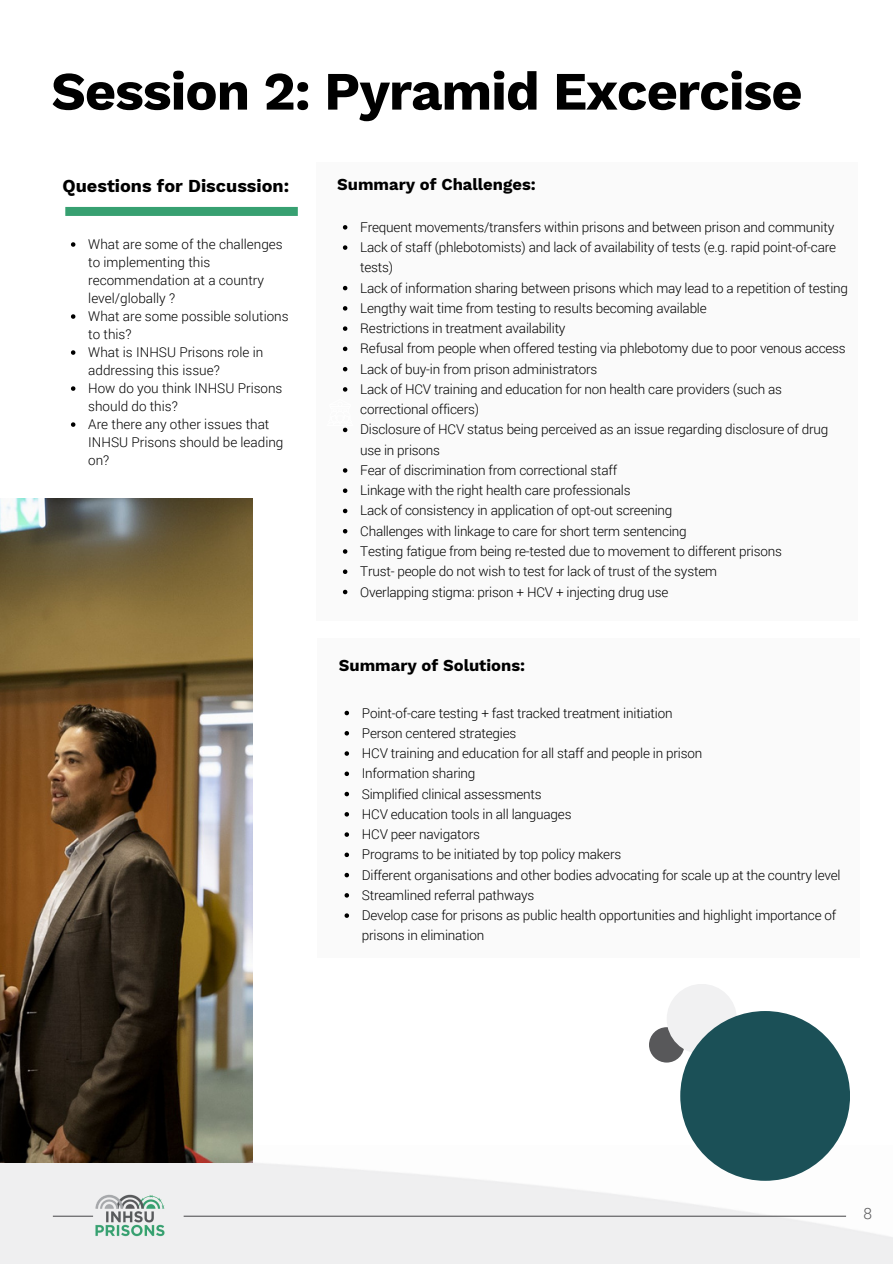
<style>
.page{position:relative;width:893px;height:1264px;background:#fff}
.page>*{position:absolute;margin:0;border:0;box-sizing:border-box;transform-origin:0 0}
.t1{font:700 54px "Work Sans";letter-spacing:-.02em;color:#000}
.t2{font:700 18px "Work Sans";color:#000}
.t3{font:700 16.5px "Work Sans";color:#000}
.t4{font:300 15.45px "Roboto";color:#58585a}
.t5{font:300 13.5px/18px "Roboto";letter-spacing:-.015em;color:#000}
</style>
<div class="page">
<img style="left:0;top:1145px;width:892px;height:118px">
<hr style="left:184px;top:1215px;width:662px;height:1px;background:#58585a">
<hr style="left:53px;top:1215px;width:40px;height:1px;background:#58585a">
<svg style="left:71px;top:242px;width:4px;height:5px"></svg>
<svg style="left:71px;top:314px;width:4px;height:5px"></svg>
<svg style="left:71px;top:350px;width:4px;height:5px"></svg>
<svg style="left:71px;top:386px;width:4px;height:5px"></svg>
<svg style="left:71px;top:422px;width:4px;height:5px"></svg>
<div style="left:316px;top:162px;width:541px;height:458px;background:#fafafa"></div>
<svg style="left:343px;top:225px;width:4px;height:4px"></svg>
<svg style="left:343px;top:245px;width:4px;height:5px"></svg>
<svg style="left:343px;top:286px;width:4px;height:4px"></svg>
<svg style="left:343px;top:306px;width:4px;height:4px"></svg>
<svg style="left:343px;top:326px;width:4px;height:5px"></svg>
<svg style="left:343px;top:346px;width:4px;height:5px"></svg>
<svg style="left:343px;top:367px;width:4px;height:4px"></svg>
<svg style="left:343px;top:387px;width:4px;height:4px"></svg>
<svg style="left:343px;top:468px;width:4px;height:4px"></svg>
<svg style="left:343px;top:488px;width:4px;height:5px"></svg>
<svg style="left:343px;top:508px;width:4px;height:5px"></svg>
<svg style="left:343px;top:529px;width:4px;height:4px"></svg>
<svg style="left:343px;top:549px;width:4px;height:4px"></svg>
<svg style="left:343px;top:569px;width:4px;height:5px"></svg>
<svg style="left:343px;top:589px;width:4px;height:5px"></svg>
<div style="left:65px;top:207px;width:233px;height:9px;background:#37a071"></div>
<div style="left:317px;top:638px;width:542px;height:319px;background:#fafafa"></div>
<div style="left:649px;top:1027px;width:35px;height:35px;background:#58585a;border-radius:50%"></div>
<div style="left:666px;top:983px;width:70px;height:71px;background:#f1f1f2;border-radius:50%"></div>
<svg style="left:342px;top:427px;width:6px;height:5px"></svg>
<svg style="left:344px;top:710px;width:5px;height:5px"></svg>
<svg style="left:344px;top:731px;width:5px;height:4px"></svg>
<svg style="left:344px;top:751px;width:5px;height:4px"></svg>
<svg style="left:344px;top:771px;width:5px;height:5px"></svg>
<svg style="left:344px;top:791px;width:5px;height:5px"></svg>
<svg style="left:344px;top:812px;width:5px;height:4px"></svg>
<svg style="left:344px;top:832px;width:5px;height:4px"></svg>
<svg style="left:344px;top:852px;width:5px;height:5px"></svg>
<svg style="left:344px;top:872px;width:5px;height:5px"></svg>
<svg style="left:344px;top:893px;width:5px;height:4px"></svg>
<svg style="left:344px;top:913px;width:5px;height:4px"></svg>
<img style="left:0;top:498px;width:252px;height:664px">
<div style="left:680px;top:1011px;width:170px;height:169px;background:#1b5057;border-radius:50%"></div>
<img style="left:92px;top:1190px;width:76px;height:49px">
<h2 class="t1" style="left:51px;top:59px;width:753px">Session 2: Pyramid Excercise</h2>
<p class="t2" style="left:63px;top:175px;width:228px">Questions for Discussion:</p>
<p class="t5" style="left:88px;top:235px;width:196px">What are some of the challenges to implementing this recommendation at a country level/globally ?</p>
<p class="t5" style="left:88px;top:307px;width:202px">What are some possible solutions to this?</p>
<p class="t5" style="left:88px;top:343px;width:177px">What is INHSU Prisons role in addressing this issue?</p>
<p class="t5" style="left:88px;top:379px;width:196px">How do you think INHSU Prisons should do this?</p>
<p class="t5" style="left:88px;top:415px;width:197px">Are there any other issues that<br>INHSU Prisons should be leading on?</p>
<p class="t3" style="left:337px;top:175px;width:200px">Summary of Challenges:</p>
<p class="t5" style="left:360px;top:217px;width:475px">Frequent movements/transfers within prisons and between prison and community</p>
<p class="t5" style="left:360px;top:237px;width:477px;line-height:20.2px">Lack of staff (phlebotomists) and lack of availability of tests (e.g. rapid point-of-care tests)</p>
<p class="t5" style="left:360px;top:278px;width:489px">Lack of information sharing between prisons which may lead to a repetition of testing</p>
<p class="t5" style="left:360px;top:298px;width:348px">Lengthy wait time from testing to results becoming available</p>
<p class="t5" style="left:360px;top:319px;width:207px">Restrictions in treatment availability</p>
<p class="t5" style="left:360px;top:339px;width:487px">Refusal from people when offered testing via phlebotomy due to poor venous access</p>
<p class="t5" style="left:360px;top:359px;width:238px">Lack of buy-in from prison administrators</p>
<p class="t5" style="left:360px;top:378px;width:423px;line-height:20.2px">Lack of HCV training and education for non health care providers (such as correctional officers)</p>
<p class="t5" style="left:360px;top:419px;width:469px;line-height:20.2px">Disclosure of HCV status being perceived as an issue regarding disclosure of drug use in prisons</p>
<p class="t5" style="left:360px;top:460px;width:258px">Fear of discrimination from correctional staff</p>
<p class="t5" style="left:360px;top:481px;width:272px">Linkage with the right health care professionals</p>
<h2 class="t5" style="left:360px;top:501px;width:314px">Lack of consistency in application of opt-out screening</h2>
<p class="t5" style="left:360px;top:521px;width:328px">Challenges with linkage to care for short term sentencing</p>
<p class="t5" style="left:360px;top:541px;width:423px">Testing fatigue from being re-tested due to movement to different prisons</p>
<p class="t5" style="left:360px;top:562px;width:358px">Trust- people do not wish to test for lack of trust of the system</p>
<p class="t5" style="left:360px;top:582px;width:310px">Overlapping stigma: prison + HCV + injecting drug use</p>
<h2 class="t3" style="left:339px;top:656px;width:188px">Summary of Solutions:</h2>
<p class="t5" style="left:362px;top:703px;width:312px">Point-of-care testing + fast tracked treatment initiation</p>
<p class="t5" style="left:362px;top:723px;width:156px">Person centered strategies</p>
<p class="t5" style="left:362px;top:743px;width:342px">HCV training and education for all staff and people in prison</p>
<p class="t5" style="left:362px;top:764px;width:115px">Information sharing</p>
<p class="t5" style="left:362px;top:784px;width:181px">Simplified clinical assessments</p>
<p class="t5" style="left:362px;top:804px;width:211px">HCV education tools in all languages</p>
<p class="t5" style="left:362px;top:824px;width:120px">HCV peer navigators</p>
<p class="t5" style="left:362px;top:845px;width:261px">Programs to be initiated by top policy makers</p>
<p class="t5" style="left:362px;top:865px;width:480px">Different organisations and other bodies advocating for scale up at the country level</p>
<p class="t5" style="left:362px;top:885px;width:174px">Streamlined referral pathways</p>
<p class="t5" style="left:362px;top:904px;width:476px;line-height:20.2px">Develop case for prisons as public health opportunities and highlight importance of prisons in elimination</p>
<h1 class="t4" style="left:863px;top:1202px;width:10px">8</h1>
</div>
